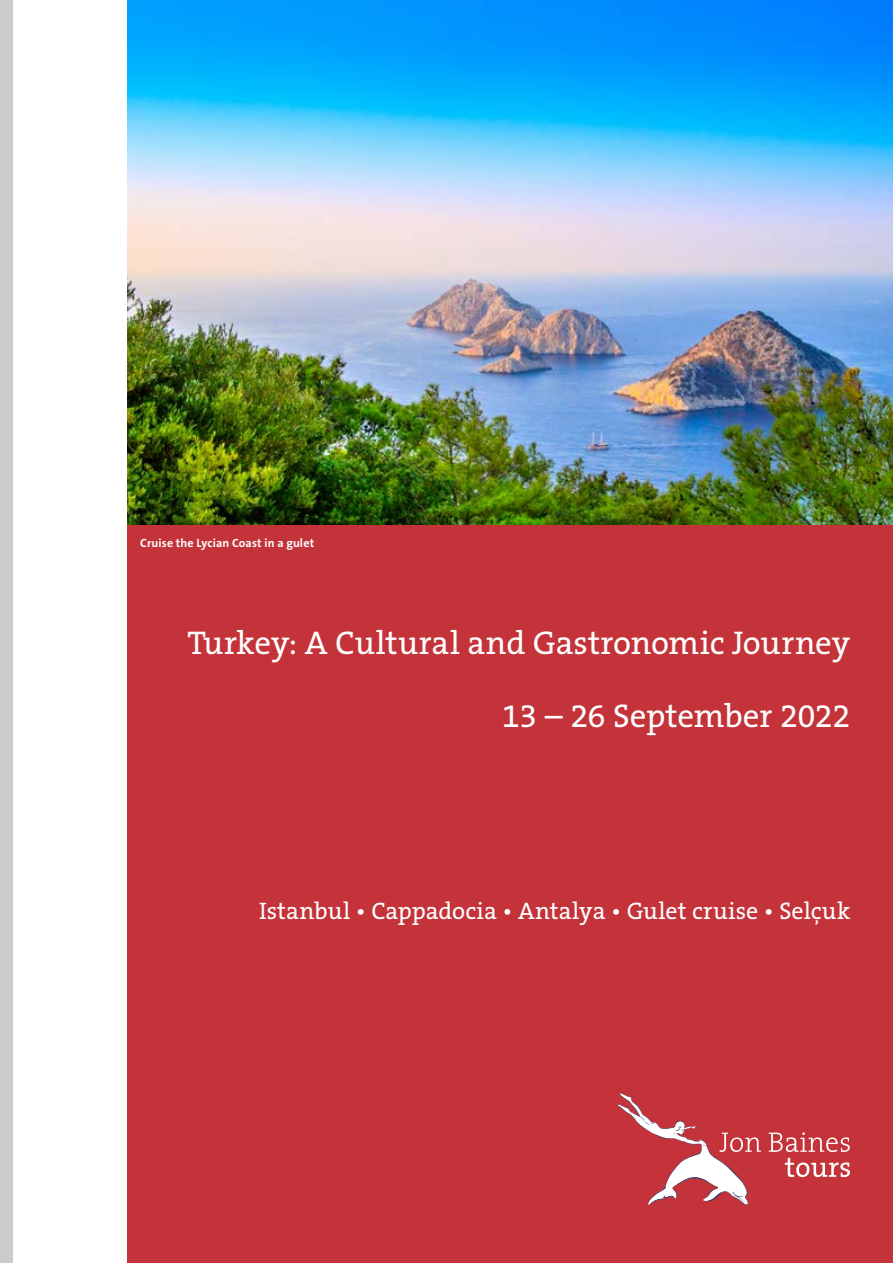
<style>
.page{position:relative;width:893px;height:1263px;background:#fff}
.page>*{position:absolute;margin:0;border:0;box-sizing:border-box;transform-origin:0 0}
.t1{font:33px "The Serif B5 Plain";letter-spacing:-.005em;color:#fff}
.t2{font:24px "The Serif B5 Plain";color:#fff}
.t3{font:700 12px "The Sans B7";letter-spacing:.01em;color:#fff}
</style>
<div class="page">
<div style="left:128px;top:502px;width:765px;height:761px;background:#c33339"></div>
<svg style="left:617px;top:1093px;width:144px;height:112px"></svg>
<svg style="left:769px;top:1132px;width:81px;height:45px"></svg>
<img style="left:128px;top:0;width:765px;height:524px">
<div style="left:0;top:0;width:13px;height:1263px;background:#cbcbcb"></div>
<p class="t3" style="left:140px;top:536px;width:175px">Cruise the Lycian Coast in a gulet</p>
<p class="t1" style="left:188px;top:626px;width:664px">Turkey: A Cultural and Gastronomic Journey</p>
<p class="t1" style="left:502px;top:699px;width:350px">13 – 26 September 2022</p>
<p class="t2" style="left:259px;top:898px;width:593px">Istanbul • Cappadocia • Antalya • Gulet cruise • Selçuk</p>
</div>
